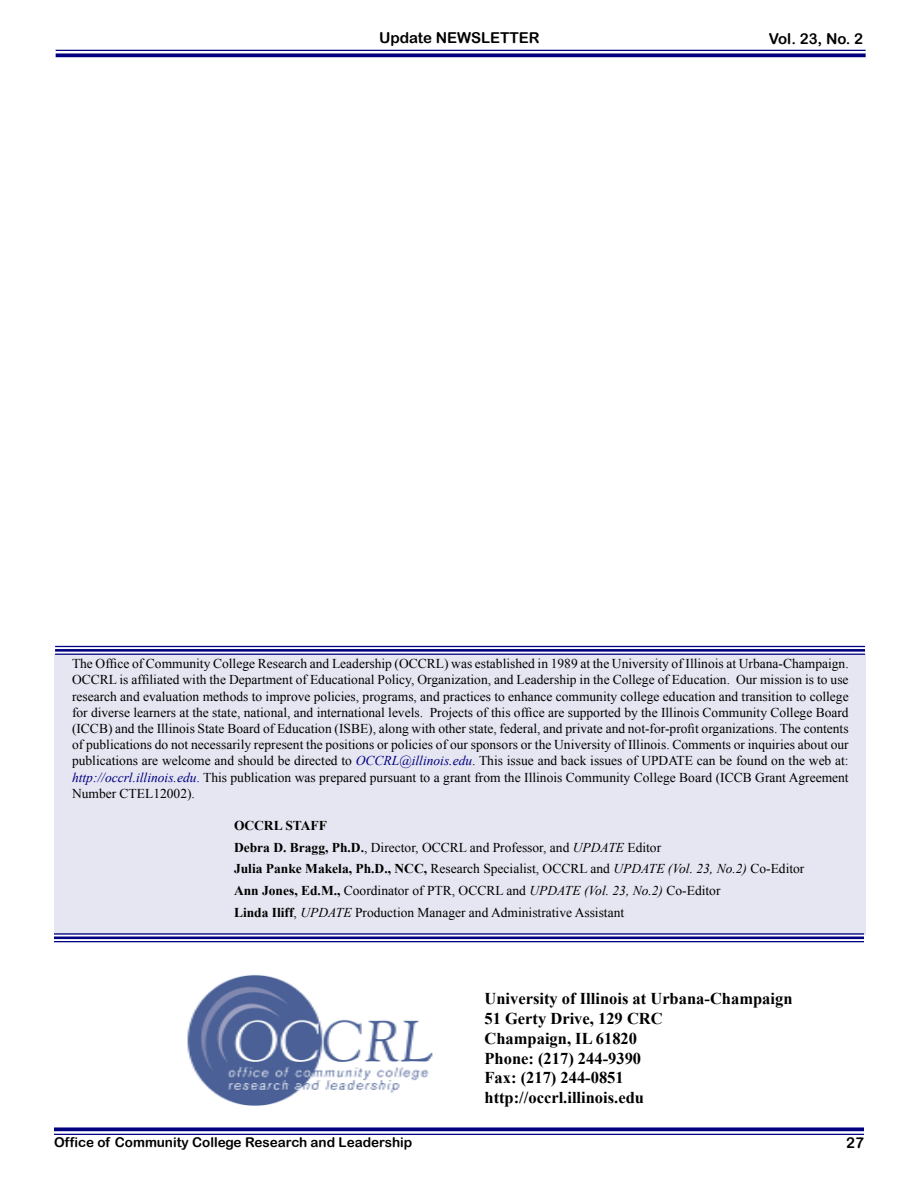
<style>
.page{position:relative;width:918px;height:1188px;background:#fff}
.page>*{position:absolute;margin:0;border:0;box-sizing:border-box;transform-origin:0 0}
.t1{font:700 16.5px/19.8px "Times New Roman";color:#000}
.t2{font:15px "Arial Rounded MT Bold";color:#000}
.t3{font:13.5px/16.2px "Times New Roman";color:#000;text-align:justify}
.t4{font:13.5px "Arial Rounded MT Bold";color:#000}
.s1{font-style:italic;color:#000080}
.s2{color:#00f}
.s3{font-weight:700}
.s4{font-style:italic}
</style>
<div class="page">
<hr style="left:56px;top:50px;width:810px;height:1px;background:#000080">
<svg style="left:56px;top:53px;width:810px;height:4px;background:#1e1e8e"></svg>
<svg style="left:54px;top:1127px;width:810px;height:4px;background:#1e1e8e"></svg>
<hr style="left:54px;top:1134px;width:810px;height:1px;background:#000080">
<div style="left:54px;top:654px;width:812px;height:281px;background:#e6e6f2"></div>
<img style="left:187px;top:974px;width:246px;height:132px">
<hr style="left:55px;top:646px;width:810px;height:1px;background:#000080">
<hr style="left:55px;top:649px;width:810px;height:3px;background:#000080">
<hr style="left:55px;top:654px;width:810px;height:1px;background:#000080">
<hr style="left:54px;top:933px;width:810px;height:2px;background:#000080">
<hr style="left:54px;top:937px;width:810px;height:2px;background:#000080">
<hr style="left:54px;top:941px;width:810px;height:1px;background:#000080">
<p class="t2" style="left:379px;top:29px;width:162px">Update NEWSLETTER</p>
<p class="t2" style="left:769px;top:30px;width:96px">Vol. 23, No. 2</p>
<p class="t3" style="left:72px;top:655px;width:778px">The Office of Community College Research and Leadership (OCCRL) was established in 1989 at the University of Illinois at Urbana-Champaign.<br>OCCRL is affiliated with the Department of Educational Policy, Organization, and Leadership in the College of Education. Our mission is to use research and evaluation methods to improve policies, programs, and practices to enhance community college education and transition to college for diverse learners at the state, national, and international levels. Projects of this office are supported by the Illinois Community College Board (ICCB) and the Illinois State Board of Education (ISBE), along with other state, federal, and private and not-for-profit organizations. The contents of publications do not necessarily represent the positions or policies of our sponsors or the University of Illinois. Comments or inquiries about our publications are welcome and should be directed to <span class="s1">OCCRL@illinois.edu</span>. This issue and back issues of UPDATE can be found on the web at: <span class="s1">http://occrl.illinois.edu</span><span class="s2">.</span> This publication was prepared pursuant to a grant from the Illinois Community College Board (ICCB Grant Agreement Number CTEL12002).</p>
<p class="t3" style="left:234px;top:815px;width:572px;line-height:21.6px;text-align:left"><span class="s3">OCCRL STAFF<br>Debra D. Bragg, Ph.D.</span>, Director, OCCRL and Professor, and <span class="s4">UPDATE</span> Editor<br><span class="s3">Julia Panke Makela, Ph.D., NCC,</span> Research Specialist, OCCRL and <span class="s4">UPDATE (Vol. 23, No.2)</span> Co-Editor <span class="s3">Ann Jones, Ed.M.,</span> Coordinator of PTR, OCCRL and <span class="s4">UPDATE (Vol. 23, No.2)</span> Co-Editor<br><span class="s3">Linda Iliff</span>, <span class="s4">UPDATE</span> Production Manager and Administrative Assistant</p>
<p class="t4" style="left:54px;top:1134px;width:360px">Office of Community College Research and Leadership</p>
<p class="t1" style="left:484px;top:988px;width:310px">University of Illinois at Urbana-Champaign<br>51 Gerty Drive, 129 CRC<br>Champaign, IL 61820<br>Phone: (217) 244-9390<br>Fax: (217) 244-0851<br>http://occrl.illinois.edu</p>
<p class="t2" style="left:846px;top:1133px;width:19px">27</p>
</div>
